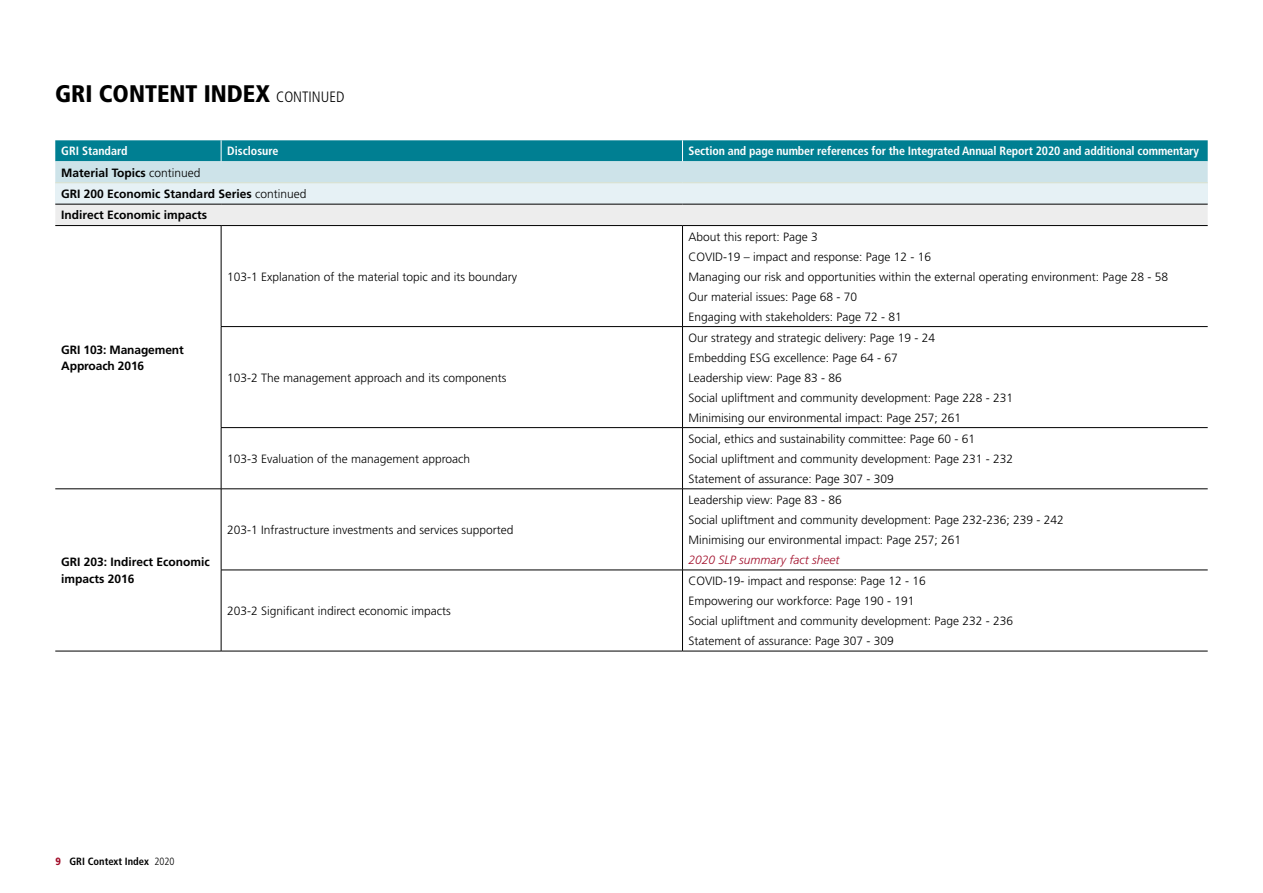
<style>
.page{position:relative;width:1263px;height:893px;background:#fff}
.page>*{position:absolute;margin:0;border:0;box-sizing:border-box;transform-origin:0 0}
.Main_heading{font:900 condensed 24px "Frutiger";color:#000}
.Body_copy{font:300 12px "Frutiger";color:#000}
.Body_copy-2{font:700 12px/16.5px "Frutiger";color:#000}
.Body_copy-3{font:700 condensed 12px "Frutiger";letter-spacing:-.01em;color:#fff}
.Body_copy-4{font:italic 300 12px "Frutiger";color:#a20f2b}
.t1{font:700 condensed 10.5px "Frutiger";color:#000}
.s1{font-weight:300;font-size:15px}
.s2{font-weight:300}
.s3{font-weight:900;color:#a20f2b}
</style>
<div class="page">
<div style="left:55px;top:183px;width:1153px;height:21px;background:#e6f1f5"></div>
<div style="left:55px;top:205px;width:1153px;height:20px;background:#ededed"></div>
<hr style="left:55px;top:204px;width:166px;height:1px;background:#000">
<hr style="left:221px;top:204px;width:461px;height:1px;background:#000">
<hr style="left:682px;top:204px;width:526px;height:1px;background:#000">
<hr style="left:55px;top:225px;width:166px;height:1px;background:#000">
<hr style="left:221px;top:225px;width:461px;height:1px;background:#000">
<hr style="left:682px;top:225px;width:526px;height:1px;background:#000">
<hr style="left:221px;top:326px;width:461px;height:1px;background:#000">
<hr style="left:682px;top:326px;width:526px;height:1px;background:#000">
<hr style="left:221px;top:427px;width:461px;height:1px;background:#000">
<hr style="left:682px;top:427px;width:526px;height:1px;background:#000">
<hr style="left:682px;top:226px;width:1px;height:100px;background:#000">
<hr style="left:682px;top:327px;width:1px;height:100px;background:#000">
<hr style="left:682px;top:428px;width:1px;height:61px;background:#000">
<svg style="left:55px;top:140px;width:1153px;height:42px;background:#68b2be"></svg>
<hr style="left:221px;top:226px;width:1px;height:100px;background:#000">
<hr style="left:221px;top:327px;width:1px;height:100px;background:#000">
<hr style="left:221px;top:428px;width:1px;height:61px;background:#000">
<hr style="left:55px;top:489px;width:166px;height:1px;background:#000">
<hr style="left:221px;top:489px;width:461px;height:1px;background:#000">
<hr style="left:682px;top:489px;width:526px;height:1px;background:#000">
<hr style="left:55px;top:182px;width:166px;height:1px;background:#d5decb">
<hr style="left:221px;top:182px;width:461px;height:1px;background:#d5decb">
<hr style="left:682px;top:182px;width:526px;height:1px;background:#d5decb">
<hr style="left:221px;top:570px;width:461px;height:1px;background:#000">
<hr style="left:682px;top:570px;width:526px;height:1px;background:#000">
<hr style="left:221px;top:489px;width:1px;height:81px;background:#000">
<hr style="left:221px;top:570px;width:1px;height:81px;background:#000">
<hr style="left:682px;top:489px;width:1px;height:81px;background:#000">
<hr style="left:682px;top:570px;width:1px;height:81px;background:#000">
<hr style="left:55px;top:651px;width:166px;height:1px;background:#000">
<hr style="left:221px;top:651px;width:461px;height:1px;background:#000">
<hr style="left:682px;top:651px;width:526px;height:1px;background:#000">
<p class="Main_heading" style="left:55px;top:79px;width:291px">GRI CONTENT INDEX <span class="s1">CONTINUED</span></p>
<p class="Body_copy-3" style="left:61px;top:144px;width:68px">GRI Standard</p>
<p class="Body_copy-3" style="left:227px;top:144px;width:53px">Disclosure</p>
<p class="Body_copy-3" style="left:688px;top:144px;width:512px">Section and page number references for the Integrated Annual Report 2020 and additional commentary</p>
<p class="Body_copy-2" style="left:61px;top:164px;width:141px">Material Topics <span class="s2">continued</span></p>
<p class="Body_copy-2" style="left:61px;top:186px;width:247px">GRI 200 Economic Standard Series <span class="s2">continued</span></p>
<p class="Body_copy-2" style="left:61px;top:207px;width:147px">Indirect Economic impacts</p>
<p class="Body_copy-2" style="left:61px;top:341px;width:124px">GRI 103: Management<br>Approach 2016</p>
<p class="Body_copy" style="left:227px;top:270px;width:292px">103-1 Explanation of the material topic and its boundary</p>
<p class="Body_copy" style="left:227px;top:371px;width:281px">103-2 The management approach and its components</p>
<p class="Body_copy" style="left:227px;top:452px;width:245px">103-3 Evaluation of the management approach</p>
<p class="Body_copy-2" style="left:61px;top:554px;width:150px">GRI 203: Indirect Economic impacts 2016</p>
<p class="Body_copy" style="left:227px;top:523px;width:288px">203-1 Infrastructure investments and services supported</p>
<p class="Body_copy" style="left:227px;top:604px;width:225px">203-2 Significant indirect economic impacts</p>
<p class="t1" style="left:55px;top:855px;width:121px"><span class="s3">9</span> GRI Context Index <span class="s2">2020</span></p>
<p class="Body_copy" style="left:688px;top:230px;width:131px">About this report: Page 3</p>
<p class="Body_copy" style="left:688px;top:250px;width:244px">COVID-19 – impact and response: Page 12 - 16</p>
<p class="Body_copy" style="left:688px;top:270px;width:481px">Managing our risk and opportunities within the external operating environment: Page 28 - 58</p>
<p class="Body_copy" style="left:688px;top:290px;width:170px">Our material issues: Page 68 - 70</p>
<p class="Body_copy" style="left:688px;top:310px;width:215px">Engaging with stakeholders: Page 72 - 81</p>
<p class="Body_copy" style="left:688px;top:331px;width:248px">Our strategy and strategic delivery: Page 19 - 24</p>
<p class="Body_copy" style="left:688px;top:351px;width:211px">Embedding ESG excellence: Page 64 - 67</p>
<p class="Body_copy" style="left:688px;top:371px;width:155px">Leadership view: Page 83 - 86</p>
<p class="Body_copy" style="left:688px;top:391px;width:326px">Social upliftment and community development: Page 228 - 231</p>
<p class="Body_copy" style="left:688px;top:411px;width:274px">Minimising our environmental impact: Page 257; 261</p>
<p class="Body_copy" style="left:688px;top:432px;width:288px">Social, ethics and sustainability committee: Page 60 - 61</p>
<p class="Body_copy" style="left:688px;top:452px;width:326px">Social upliftment and community development: Page 231 - 232</p>
<p class="Body_copy" style="left:688px;top:472px;width:207px">Statement of assurance: Page 307 - 309</p>
<p class="Body_copy" style="left:688px;top:493px;width:155px">Leadership view: Page 83 - 86</p>
<p class="Body_copy" style="left:688px;top:513px;width:377px">Social upliftment and community development: Page 232-236; 239 - 242</p>
<p class="Body_copy" style="left:688px;top:533px;width:274px">Minimising our environmental impact: Page 257; 261</p>
<p class="Body_copy-4" style="left:688px;top:553px;width:152px">2020 SLP summary fact sheet</p>
<p class="Body_copy" style="left:688px;top:574px;width:239px">COVID-19- impact and response: Page 12 - 16</p>
<p class="Body_copy" style="left:688px;top:594px;width:227px">Empowering our workforce: Page 190 - 191</p>
<p class="Body_copy" style="left:688px;top:614px;width:326px">Social upliftment and community development: Page 232 - 236</p>
<p class="Body_copy" style="left:688px;top:634px;width:207px">Statement of assurance: Page 307 - 309</p>
</div>
